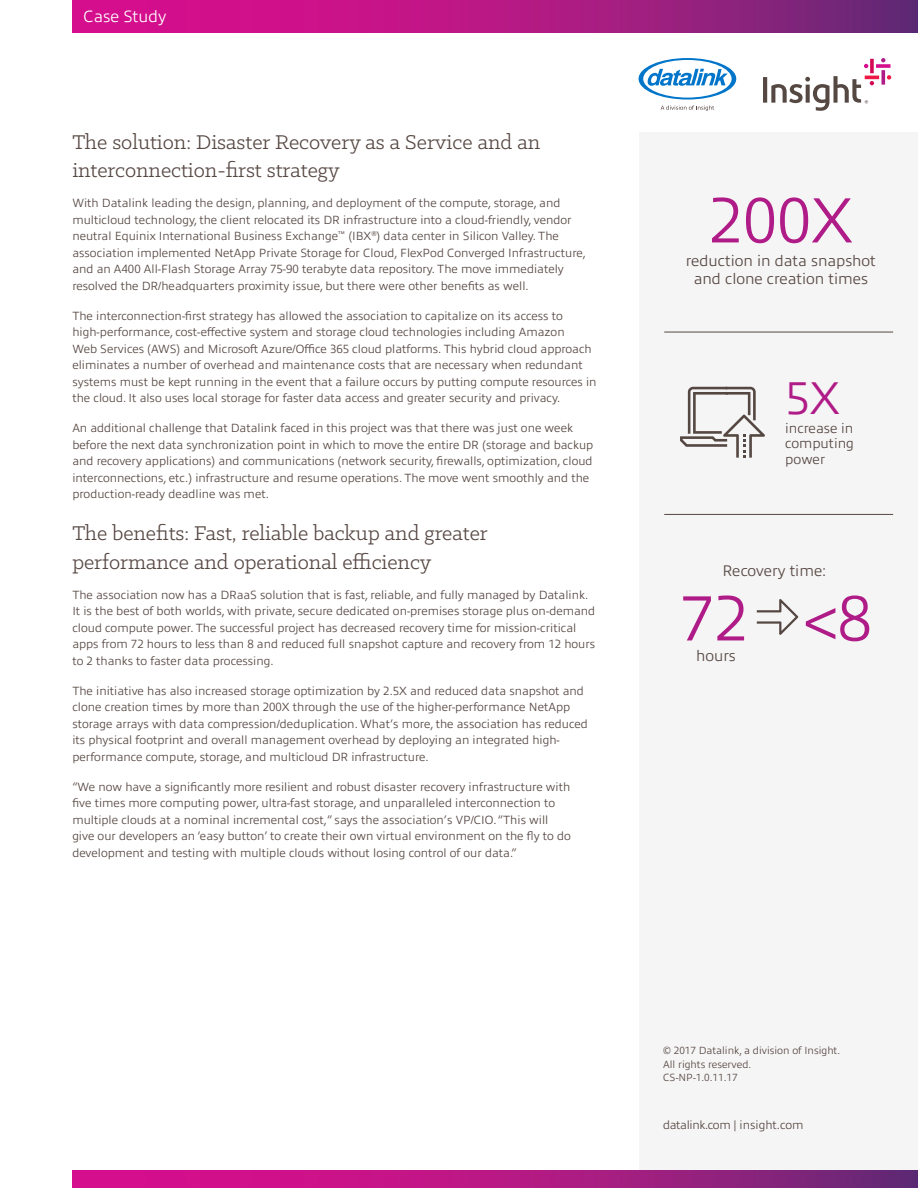
<style>
.page{position:relative;width:918px;height:1188px;background:#fff}
.page>*{position:absolute;margin:0;border:0;box-sizing:border-box;transform-origin:0 0}
.t1{font:300 64.35px "Allumi Pro";color:#b01c87}
.t2{font:300 46.35px "Allumi Pro";color:#b01c87}
.t3{font:22.5px/28.5px "Klinic Slab";color:#554742}
.t4{font:300 16.5px "Allumi Pro";color:#fff}
.t5{font:300 15.45px/17.2px "Allumi Pro";color:#554742;text-align:center}
.t6{font:300 13.95px/15.5px "Allumi Pro";color:#554742;text-align:justify}
.t7{font:300 12px/16.5px "Allumi Pro";color:#554742}
.t8{font:300 12px "Allumi Pro";letter-spacing:-.03em;color:#554742}
.t9{font:300 10.5px/13.5px "Allumi Pro";color:#554742}
</style>
<div class="page">
<div style="left:639px;top:132px;width:279px;height:1056px;background:#f6f5f5"></div>
<svg style="left:72px;top:1171px;width:846px;height:17px;background:#ad1983"></svg>
<svg style="left:72px;top:0;width:846px;height:33px;background:#ae1983"></svg>
<svg style="left:639px;top:58px;width:97px;height:53px"></svg>
<svg style="left:881px;top:70px;width:4px;height:15px"></svg>
<svg style="left:881px;top:58px;width:4px;height:4px"></svg>
<svg style="left:870px;top:59px;width:4px;height:14px"></svg>
<svg style="left:876px;top:64px;width:15px;height:4px"></svg>
<svg style="left:864px;top:64px;width:4px;height:4px"></svg>
<hr style="left:865px;top:76px;width:14px;height:3px;background:#ed1844">
<svg style="left:887px;top:75px;width:4px;height:5px"></svg>
<svg style="left:763px;top:76px;width:111px;height:35px"></svg>
<hr style="left:664px;top:332px;width:229px;height:1px;background:#554742">
<hr style="left:664px;top:514px;width:229px;height:1px;background:#554742">
<svg style="left:680px;top:387px;width:85px;height:71px"></svg>
<svg style="left:757px;top:599px;width:41px;height:36px"></svg>
<h3 class="t4" style="left:84px;top:4px;width:84px">Case Study</h3>
<h3 class="t3" style="left:72px;top:127px;width:469px">The solution: Disaster Recovery as a Service and an interconnection-first strategy</h3>
<p class="t7" style="left:72px;top:194px;width:515px">With Datalink leading the design, planning, and deployment of the compute, storage, and multicloud technology, the client relocated its DR infrastructure into a cloud-friendly, vendor neutral Equinix International Business Exchange<sup>™</sup> (IBX<sup>®</sup>) data center in Silicon Valley. The association implemented NetApp Private Storage for Cloud, FlexPod Converged Infrastructure, and an A400 All-Flash Storage Array 75-90 terabyte data repository. The move immediately resolved the DR/headquarters proximity issue, but there were other benefits as well.</p>
<p class="t7" style="left:72px;top:307px;width:526px">The interconnection-first strategy has allowed the association to capitalize on its access to high-performance, cost-effective system and storage cloud technologies including Amazon<br>Web Services (AWS) and Microsoft Azure/Office 365 cloud platforms. This hybrid cloud approach eliminates a number of overhead and maintenance costs that are necessary when redundant systems must be kept running in the event that a failure occurs by putting compute resources in the cloud. It also uses local storage for faster data access and greater security and privacy.</p>
<p class="t7" style="left:72px;top:419px;width:522px">An additional challenge that Datalink faced in this project was that there was just one week before the next data synchronization point in which to move the entire DR (storage and backup and recovery applications) and communications (network security, firewalls, optimization, cloud interconnections, etc.) infrastructure and resume operations. The move went smoothly and the production-ready deadline was met.</p>
<h3 class="t3" style="left:72px;top:519px;width:417px">The benefits: Fast, reliable backup and greater performance and operational efficiency</h3>
<p class="t7" style="left:72px;top:586px;width:524px">The association now has a DRaaS solution that is fast, reliable, and fully managed by Datalink.<br>It is the best of both worlds, with private, secure dedicated on-premises storage plus on-demand cloud compute power. The successful project has decreased recovery time for mission-critical apps from 72 hours to less than 8 and reduced full snapshot capture and recovery from 12 hours to 2 thanks to faster data processing.</p>
<p class="t7" style="left:72px;top:682px;width:517px">The initiative has also increased storage optimization by 2.5X and reduced data snapshot and clone creation times by more than 200X through the use of the higher-performance NetApp storage arrays with data compression/deduplication. What’s more, the association has reduced its physical footprint and overall management overhead by deploying an integrated high&shy;performance compute, storage, and multicloud DR infrastructure.</p>
<p class="t7" style="left:72px;top:778px;width:500px">“We now have a significantly more resilient and robust disaster recovery infrastructure with five times more computing power, ultra-fast storage, and unparalleled interconnection to multiple clouds at a nominal incremental cost,” says the association’s VP/CIO. “This will give our developers an ‘easy button’ to create their own virtual environment on the fly to do development and testing with multiple clouds without losing control of our data.”</p>
<h1 class="t1" style="left:709px;top:173px;width:146px">200X</h1>
<p class="t5" style="left:686px;top:251px;width:192px">reduction in data snapshot and clone creation times</p>
<h2 class="t2" style="left:785px;top:365px;width:56px">5X</h2>
<p class="t6" style="left:785px;top:419px;width:70px">increase in computing power</p>
<p class="t5" style="left:722px;top:561px;width:105px">Recovery time:</p>
<h1 class="t1" style="left:680px;top:571px;width:193px">72 &lt;8</h1>
<p class="t5" style="left:696px;top:646px;width:41px">hours</p>
<p class="t9" style="left:663px;top:1043px;width:179px">© 2017 Datalink, a division of Insight.<br>All rights reserved.<br>CS-NP-1.0.11.17</p>
<p class="t8" style="left:663px;top:1117px;width:142px">datalink.com | insight.com</p>
</div>
